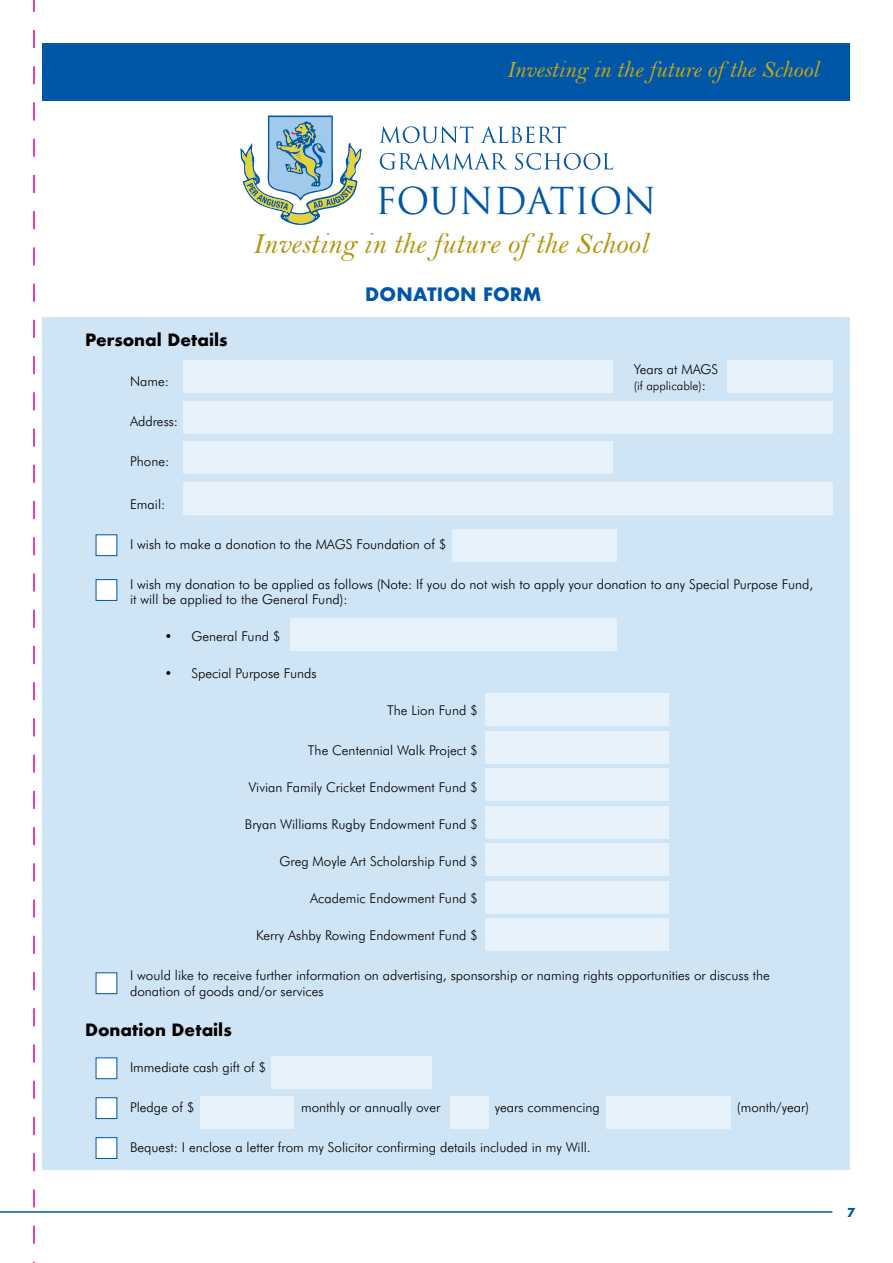
<style>
.page{position:relative;width:893px;height:1263px;background:#fff}
.page>*{position:absolute;margin:0;border:0;box-sizing:border-box;transform-origin:0 0}
.t1{font:36.15px "Trajan Pro";color:#0057a8}
.t2{font:30px "Bell MT Italic";color:#b3950f}
.t3{font:24px "Bell MT Italic";letter-spacing:-.005em;color:#c8a513}
.t4{font:700 18px "Futura";letter-spacing:.01em;color:#0057a8}
.t5{font:700 16.5px "Futura";color:#000}
.t6{font:300 13.5px/15.8px "Futura BT";color:#000}
.t7{font:300 12px "Futura BT";color:#000}
.t8{font:700 12px "Futura";color:#0057a8}
.s1{font-size:13.5px}
</style>
<div class="page">
<div style="left:43px;top:317px;width:807px;height:853px;background:#cfe4f5"></div>
<div style="left:183px;top:360px;width:429px;height:33px;background:#e6f1f9"></div>
<div style="left:727px;top:360px;width:105px;height:33px;background:#e6f1f9"></div>
<div style="left:183px;top:401px;width:649px;height:33px;background:#e6f1f9"></div>
<div style="left:183px;top:441px;width:429px;height:33px;background:#e6f1f9"></div>
<div style="left:183px;top:481px;width:649px;height:33px;background:#e6f1f9"></div>
<div style="left:452px;top:529px;width:165px;height:33px;background:#e6f1f9"></div>
<div style="left:290px;top:618px;width:327px;height:33px;background:#e6f1f9"></div>
<div style="left:271px;top:1056px;width:161px;height:33px;background:#e6f1f9"></div>
<div style="left:200px;top:1096px;width:93px;height:33px;background:#e6f1f9"></div>
<div style="left:451px;top:1096px;width:38px;height:33px;background:#e6f1f9"></div>
<div style="left:606px;top:1096px;width:124px;height:33px;background:#e6f1f9"></div>
<div style="left:485px;top:693px;width:183px;height:33px;background:#e6f1f9"></div>
<div style="left:485px;top:731px;width:183px;height:33px;background:#e6f1f9"></div>
<div style="left:485px;top:768px;width:183px;height:33px;background:#e6f1f9"></div>
<div style="left:485px;top:806px;width:183px;height:33px;background:#e6f1f9"></div>
<div style="left:485px;top:843px;width:183px;height:33px;background:#e6f1f9"></div>
<div style="left:96px;top:1097px;width:21px;height:22px;background:#fff;border:1px solid #0057a8"></div>
<div style="left:96px;top:1057px;width:21px;height:22px;background:#fff"></div>
<div style="left:96px;top:972px;width:21px;height:22px;background:#fff"></div>
<div style="left:96px;top:1137px;width:21px;height:22px;background:#fff;border:1px solid #0057a8"></div>
<div style="left:96px;top:579px;width:21px;height:22px;background:#fff;border:1px solid #0057a8"></div>
<div style="left:96px;top:534px;width:21px;height:22px;background:#fff"></div>
<svg style="left:33px;top:0;width:2px;height:1263px"></svg>
<svg style="left:240px;top:116px;width:122px;height:109px"></svg>
<svg style="left:380px;top:126px;width:93px;height:17px"></svg>
<svg style="left:480px;top:126px;width:86px;height:17px"></svg>
<svg style="left:380px;top:153px;width:128px;height:17px"></svg>
<svg style="left:515px;top:153px;width:98px;height:17px"></svg>
<div style="left:485px;top:881px;width:183px;height:33px;background:#e6f1f9"></div>
<div style="left:485px;top:918px;width:183px;height:33px;background:#e6f1f9"></div>
<hr style="left:0;top:1211px;width:832px;height:2px;background:#0057a8">
<div style="left:43px;top:43px;width:807px;height:57px;background:#0057a8"></div>
<h3 class="t3" style="left:506px;top:55px;width:314px">Investing in the future of the School</h3>
<h1 class="t1" style="left:375px;top:178px;width:283px">FOUNDATION</h1>
<h2 class="t2" style="left:252px;top:226px;width:397px">Investing in the future of the School</h2>
<h3 class="t4" style="left:365px;top:281px;width:178px">DONATION FORM</h3>
<p class="t5" style="left:85px;top:328px;width:144px">Personal Details</p>
<p class="t6" style="left:130px;top:374px;width:40px">Name:</p>
<p class="t6" style="left:130px;top:414px;width:50px">Address:</p>
<p class="t6" style="left:130px;top:454px;width:41px">Phone:</p>
<p class="t6" style="left:130px;top:496px;width:37px">Email:</p>
<p class="t6" style="left:130px;top:536px;width:318px">I wish to make a donation to the MAGS Foundation of $</p>
<p class="t6" style="left:130px;top:576px;width:685px">I wish my donation to be applied as follows (Note: If you do not wish to apply your donation to any Special Purpose Fund, it will be applied to the General Fund):</p>
<p class="t6" style="left:164px;top:629px;width:118px">• General Fund $</p>
<p class="t6" style="left:164px;top:666px;width:154px">• Special Purpose Funds</p>
<p class="t6" style="left:387px;top:703px;width:92px">The Lion Fund $</p>
<p class="t6" style="left:308px;top:743px;width:172px">The Centennial Walk Project $</p>
<p class="t6" style="left:249px;top:780px;width:231px">Vivian Family Cricket Endowment Fund $</p>
<p class="t6" style="left:245px;top:817px;width:235px">Bryan Williams Rugby Endowment Fund $</p>
<p class="t6" style="left:279px;top:854px;width:200px">Greg Moyle Art Scholarship Fund $</p>
<p class="t6" style="left:310px;top:891px;width:169px">Academic Endowment Fund $</p>
<p class="t6" style="left:256px;top:928px;width:223px">Kerry Ashby Rowing Endowment Fund $</p>
<p class="t6" style="left:130px;top:968px;width:641px">I would like to receive further information on advertising, sponsorship or naming rights opportunities or discuss the donation of goods and/or services</p>
<p class="t5" style="left:85px;top:1018px;width:148px">Donation Details</p>
<p class="t6" style="left:130px;top:1059px;width:138px">Immediate cash gift of $</p>
<p class="t6" style="left:130px;top:1099px;width:66px">Pledge of $</p>
<p class="t6" style="left:301px;top:1099px;width:141px">monthly or annually over</p>
<p class="t6" style="left:495px;top:1099px;width:107px">years commencing</p>
<p class="t6" style="left:737px;top:1099px;width:74px">(month/year)</p>
<p class="t6" style="left:130px;top:1139px;width:462px">Bequest: I enclose a letter from my Solicitor confirming details included in my Will.</p>
<p class="t6" style="left:634px;top:361px;width:86px">Years at MAGS</p>
<p class="t7" style="left:634px;top:378px;width:74px">(if applicable)<span class="s1">:</span></p>
<p class="t8" style="left:847px;top:1203px;width:10px">7</p>
</div>
